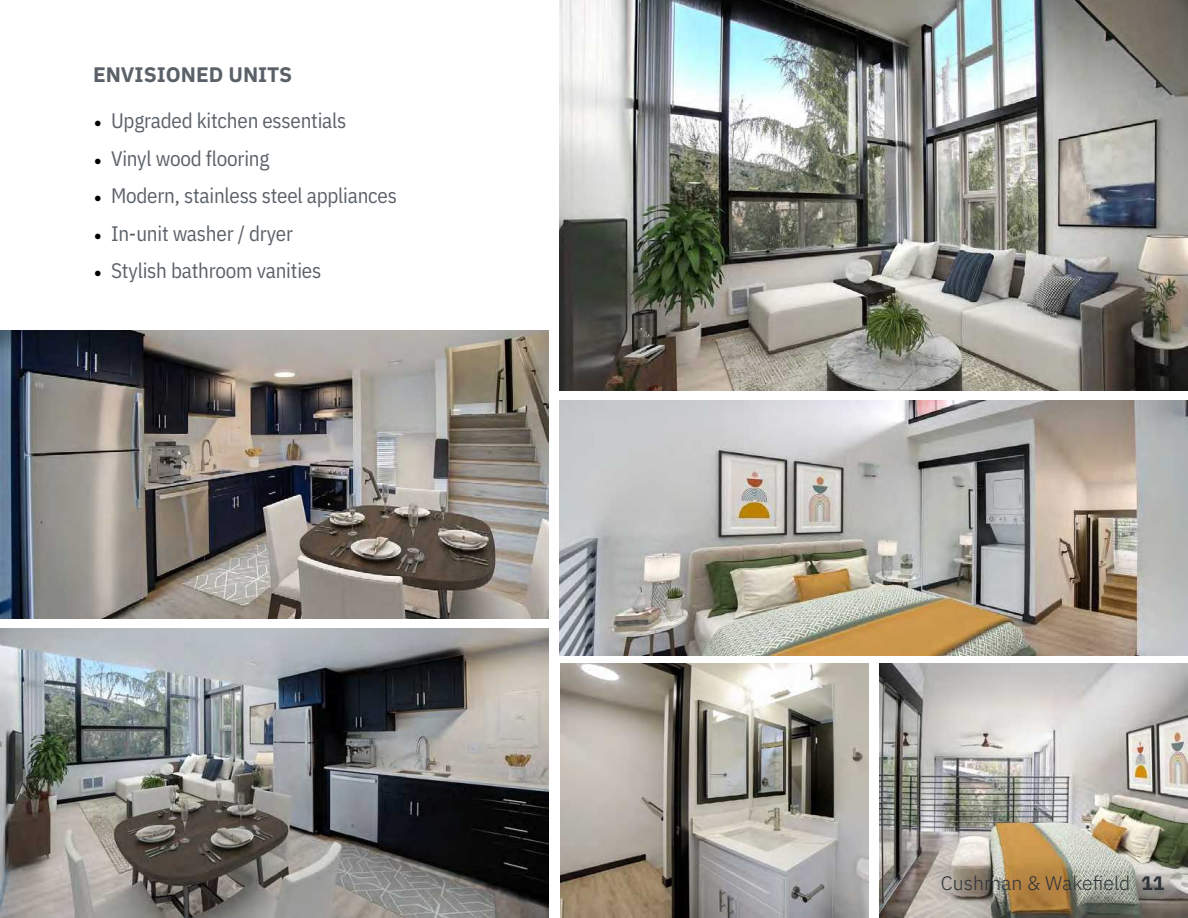
<style>
.page{position:relative;width:1188px;height:918px;background:#fff}
.page>*{position:absolute;margin:0;border:0;box-sizing:border-box;transform-origin:0 0}
.t1{font:21px "IBM Plex Sans Cond";letter-spacing:-.01em;color:#5a6168}
.t2{font:700 21px "IBM Plex Sans";color:#5a6168}
.t3{font:300 19.5px "IBM Plex Sans";color:#2e3338}
.s1{font-family:"Minion Pro";color:#000}
.s2{font-weight:700}
</style>
<div class="page">
<img style="left:560px;top:664px;width:309px;height:254px">
<img style="left:0;top:331px;width:548px;height:287px">
<img style="left:560px;top:401px;width:628px;height:254px">
<img style="left:560px;top:0;width:628px;height:390px">
<img style="left:0;top:629px;width:548px;height:289px">
<img style="left:879px;top:664px;width:309px;height:254px">
<p class="t2" style="left:93px;top:57px;width:201px">ENVISIONED UNITS</p>
<p class="t1" style="left:93px;top:105px;width:255px"><span class="s1">•</span> Upgraded kitchen essentials</p>
<p class="t1" style="left:93px;top:142px;width:178px"><span class="s1">•</span> Vinyl wood flooring</p>
<p class="t1" style="left:93px;top:180px;width:305px"><span class="s1">•</span> Modern, stainless steel appliances</p>
<p class="t1" style="left:93px;top:217px;width:202px"><span class="s1">•</span> In-unit washer / dryer</p>
<p class="t1" style="left:93px;top:255px;width:230px"><span class="s1">•</span> Stylish bathroom vanities</p>
<p class="t3" style="left:941px;top:868px;width:225px">Cushman &amp; Wakefield <span class="s2">11</span></p>
</div>
